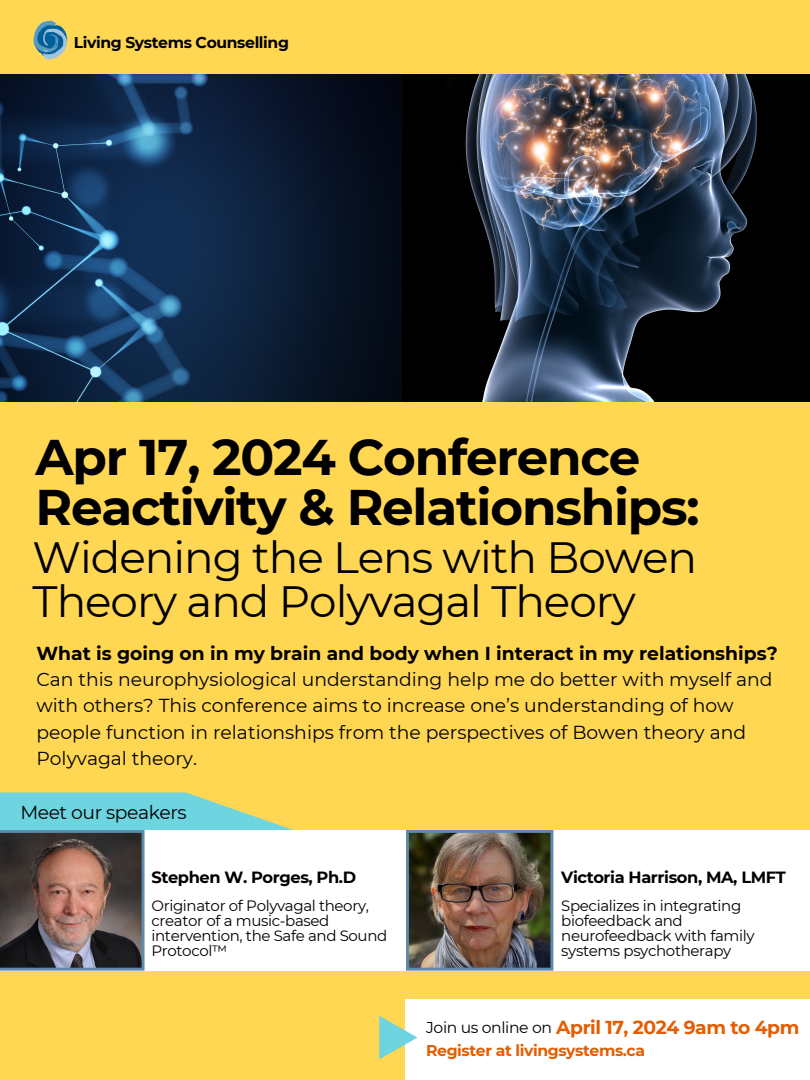
<style>
.page{position:relative;width:810px;height:1080px;background:#ffd753}
.page>*{position:absolute;margin:0;border:0;box-sizing:border-box;transform-origin:0 0}
.t1{font:700 50px "Montserrat";letter-spacing:-.025em;color:#000001}
.t2{font:43.75px/44.1px "Montserrat";letter-spacing:-.025em;color:#000001}
.t3{font:18.75px/26.2px "Montserrat";color:#000001}
.t4{font:700 18.75px "Montserrat";letter-spacing:-.025em;color:#e45d00}
.t5{font:18.75px "Montserrat";letter-spacing:-.025em;color:#000001}
.t6{font:700 16.25px "Montserrat";letter-spacing:-.025em;color:#000001}
.t7{font:700 15.62px "Montserrat";letter-spacing:-.025em;color:#e45d00}
.t8{font:700 15.62px "Montserrat";letter-spacing:-.025em;color:#000001}
.t9{font:15.62px "Montserrat";letter-spacing:-.025em;color:#000001}
.t10{font:15px/15px "Montserrat";letter-spacing:-.025em;color:#000001}
.s1{font-weight:700}
</style>
<div class="page">
<div style="left:0;top:830px;width:810px;height:141px;background:#fff"></div>
<img style="left:406px;top:830px;width:147px;height:141px">
<img style="left:0;top:74px;width:402px;height:328px">
<img style="left:402px;top:74px;width:408px;height:328px">
<svg style="left:0;top:793px;width:293px;height:178px"></svg>
<img style="left:33px;top:20px;width:35px;height:40px">
<div style="left:405px;top:999px;width:405px;height:81px;background:#fff"></div>
<svg style="left:379px;top:1016px;width:38px;height:43px"></svg>
<p class="t8" style="left:74px;top:33px;width:217px">Living Systems Counselling</p>
<p class="t1" style="left:36px;top:427px;width:607px">Apr 17, 2024 Conference</p>
<p class="t1" style="left:36px;top:477px;width:666px">Reactivity &amp; Relationships:</p>
<p class="t2" style="left:33px;top:536px;width:666px">Widening the Lens with Bowen<br>Theory and Polyvagal Theory</p>
<p class="t3" style="left:36px;top:640px;width:743px"><span class="s1">What is going on in my brain and body when I interact in my relationships?<br></span>Can this neurophysiological understanding help me do better with myself and with others? This conference aims to increase one’s understanding of how people function in relationships from the perspectives of Bowen theory and Polyvagal theory.</p>
<p class="t5" style="left:20px;top:801px;width:168px">Meet our speakers</p>
<p class="t6" style="left:151px;top:868px;width:206px">Stephen W. Porges, Ph.D</p>
<p class="t10" style="left:151px;top:898px;width:237px">Originator of Polyvagal theory, creator of a music-based intervention, the Safe and Sound<br>Protocol™</p>
<p class="t6" style="left:561px;top:868px;width:226px">Victoria Harrison, MA, LMFT</p>
<p class="t10" style="left:561px;top:898px;width:195px">Specializes in integrating biofeedback and neurofeedback with family systems psychotherapy</p>
<p class="t4" style="left:556px;top:1016px;width:245px">April 17, 2024 9am to 4pm</p>
<p class="t9" style="left:426px;top:1018px;width:127px">Join us online on</p>
<p class="t7" style="left:426px;top:1041px;width:220px">Register at livingsystems.ca</p>
</div>
